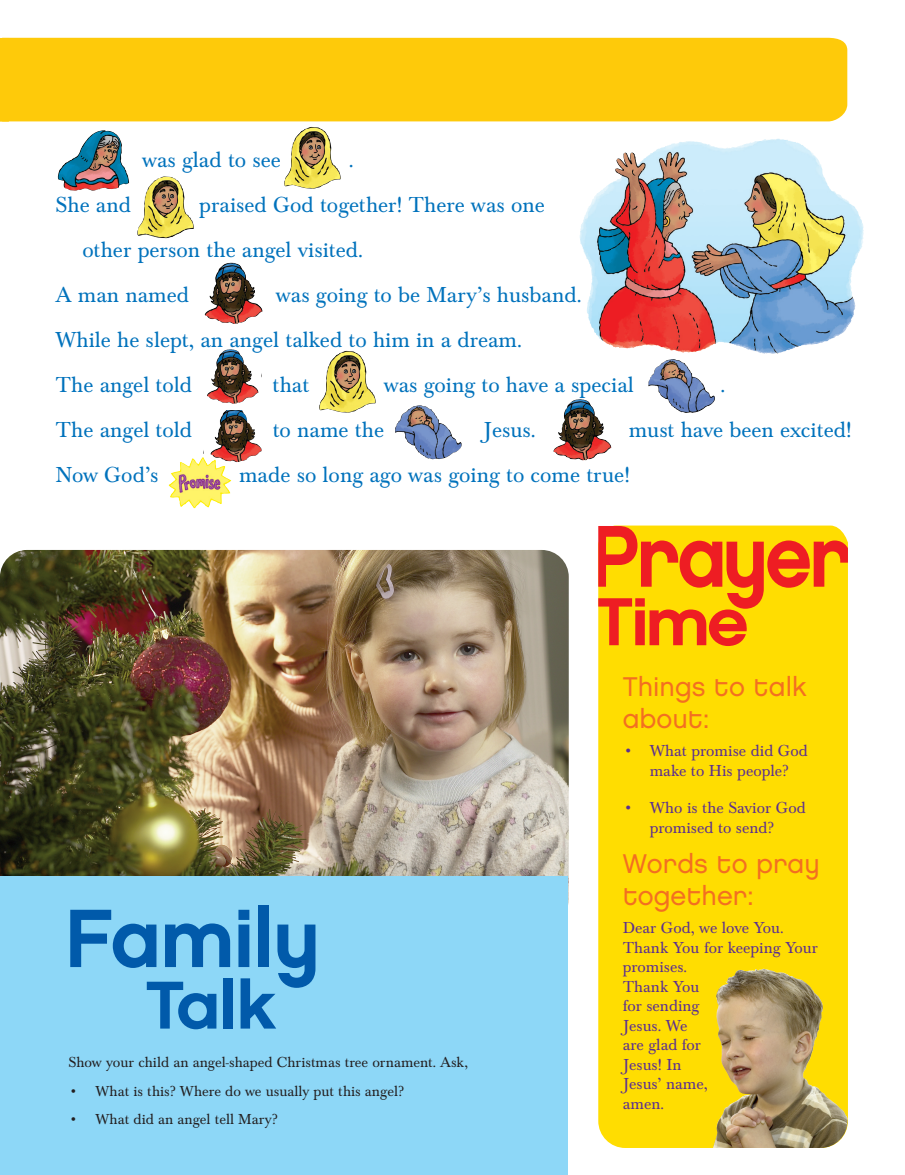
<style>
.page{position:relative;width:905px;height:1175px;background:#fff}
.page>*{position:absolute;margin:0;border:0;box-sizing:border-box;transform-origin:0 0}
.t1{font:87.45px "Chalet New York Nineteen Eighty";letter-spacing:-.04em;color:#ee1d23;scale:.92 1}
.t2{font:82.5px "Chalet New York Nineteen Eighty";letter-spacing:-.02em;color:#015aaa}
.t3{font:67.65px "Chalet New York Nineteen Eighty";color:#ee1d23;scale:1.06 1}
.t4{font:67.5px "Chalet New York Nineteen Eighty";color:#015aaa;scale:1.07 1}
.t5{font:27px/31.5px "Chalet London Nineteen Eighty";color:#f36f21}
.t6{font:22.5px/45px "Baskerville T";color:#0072bc}
.t7{font:16.5px/19.5px "Baskerville T";color:#5b2e91;text-align:center}
.t8{font:15px "Baskerville T";color:#231f20}
</style>
<div class="page">
<img style="left:0;top:37px;width:864px;height:1137px">
<p class="t6" style="left:142px;top:140px;width:140px">was glad to see</p>
<p class="t6" style="left:349px;top:140px;width:6px">.</p>
<p class="t6" style="left:55px;top:185px;width:77px">She and</p>
<p class="t6" style="left:199px;top:185px;width:347px">praised God together! There was one</p>
<p class="t6" style="left:82px;top:230px;width:282px">other person the angel visited.</p>
<p class="t6" style="left:55px;top:275px;width:135px">A man named</p>
<p class="t6" style="left:55px;top:275px;width:528px;text-indent:220px">was going to be Mary’s husband.<br>While he slept, an angel talked to him in a dream.<br>The angel told</p>
<p class="t6" style="left:272px;top:365px;width:38px">that</p>
<p class="t6" style="left:384px;top:365px;width:252px">was going to have a special</p>
<p class="t6" style="left:720px;top:365px;width:6px">.</p>
<p class="t6" style="left:55px;top:410px;width:138px">The angel told</p>
<p class="t6" style="left:273px;top:410px;width:113px">to name the</p>
<p class="t6" style="left:483px;top:410px;width:54px">Jesus.</p>
<p class="t6" style="left:628px;top:410px;width:224px">must have been excited!</p>
<p class="t6" style="left:55px;top:455px;width:105px">Now God’s</p>
<p class="t6" style="left:239px;top:455px;width:392px">made so long ago was going to come true!</p>
<h2 class="t2" style="left:65px;top:905px;width:256px">Family</h2>
<h3 class="t4" style="left:146px;top:978px;width:124px">Talk</h3>
<p class="t8" style="left:68px;top:1056px;width:401px">Show your child an angel-shaped Christmas tree ornament. Ask,</p>
<p class="t8" style="left:68px;top:1085px;width:337px">• What is this? Where do we usually put this angel?</p>
<p class="t8" style="left:68px;top:1113px;width:211px">• What did an angel tell Mary?</p>
<h1 class="t1" style="left:590px;top:521px;width:287px">Prayer</h1>
<h3 class="t3" style="left:594px;top:595px;width:147px">Time</h3>
<p class="t5" style="left:622px;top:674px;width:185px">Things to talk about:</p>
<p class="t7" style="left:622px;top:743px;width:186px">• What promise did God make to His people?</p>
<p class="t7" style="left:622px;top:800px;width:184px">• Who is the Savior God promised to send?</p>
<p class="t5" style="left:622px;top:850px;width:198px">Words to pray together:</p>
<p class="t7" style="left:622px;top:919px;width:197px;text-align:left">Dear God, we love You.<br>Thank You for keeping Your promises.<br>Thank You<br>for sending<br>Jesus. We<br>are glad for<br>Jesus! In<br>Jesus’ name,<br>amen.</p>
</div>
